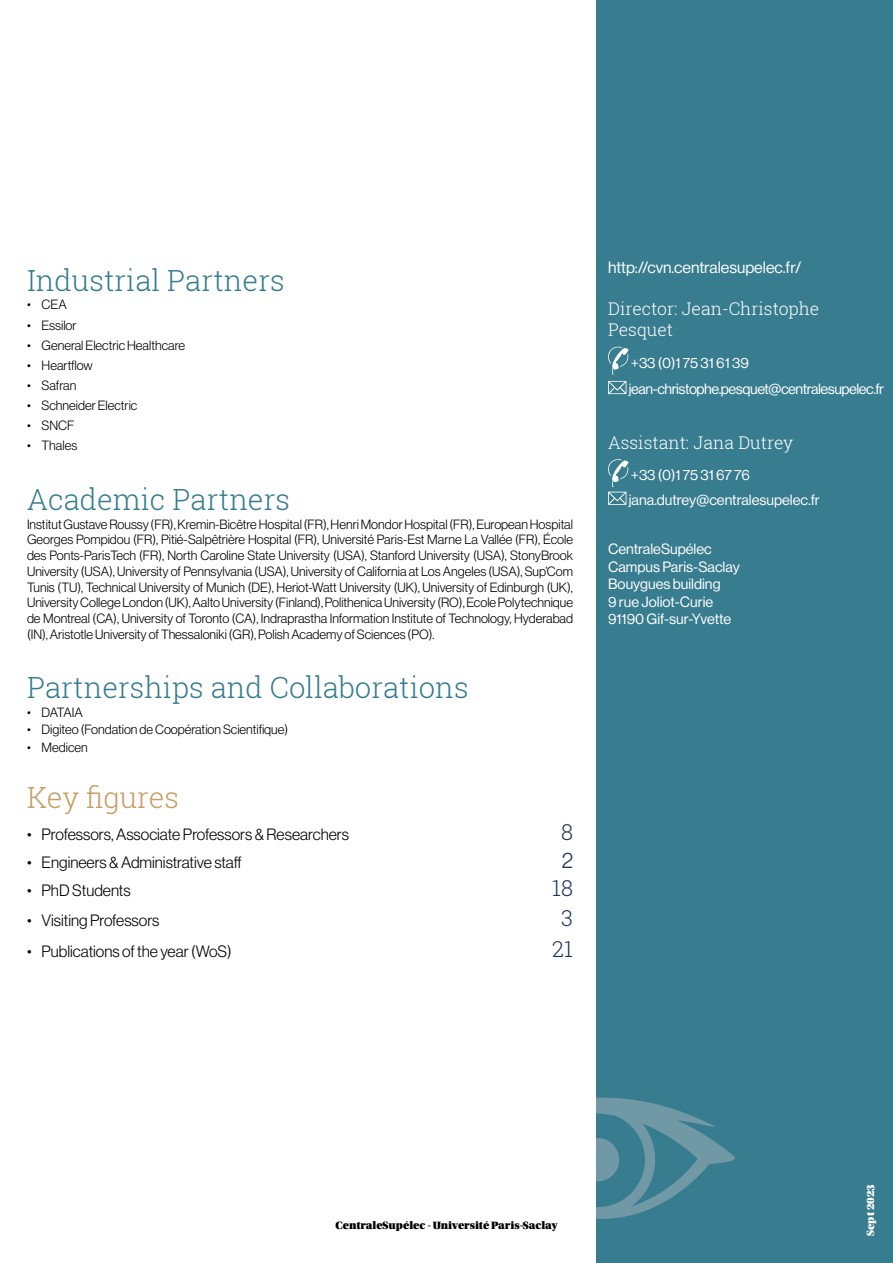
<style>
.page{position:relative;width:893px;height:1263px;background:#fff}
.page>*{position:absolute;margin:0;border:0;box-sizing:border-box;transform-origin:0 0}
.t1{font:300 29.25px "Roboto Slab";color:#377c8f}
.t2{font:300 29.25px "Roboto Slab";letter-spacing:-.005em;color:#c59f65}
.t3{font:300 21.9px "Roboto Slab";color:#1d3459}
.t4{font:21.9px "N Haas Grotesk DS Pro 45 Lt";color:#1d3459}
.t5{font:300 17.55px/21px "Roboto Slab";color:#fff}
.t6{font:16.05px "N Haas Grotesk DS Pro 45 Lt";color:#000}
.t7{font:16.05px "N Haas Grotesk DS Pro 55 Rg";color:#fff}
.t8{font:14.55px/17.5px "N Haas Grotesk DS Pro 55 Rg";color:#fff}
.t9{font:14.55px/26.5px "N Haas Grotesk DS Pro 55 Rg";letter-spacing:-.03em;color:#fff}
.t10{font:13.2px/15.8px "N Haas Grotesk DS Pro 45 Lt";color:#000;text-align:justify}
.t11{font:11.25px "Utopia Std Black Headline";color:#000}
.t12{font:11.25px "Utopia Std Black Headline";color:#fff}
</style>
<div class="page">
<div style="left:595px;top:0;width:298px;height:1263px;background:#377c8f"></div>
<svg style="left:595px;top:1097px;width:140px;height:123px"></svg>
<div style="left:576px;top:1138px;width:43px;height:43px;background:#7199a5;border-radius:50%"></div>
<div style="left:0;top:0;width:595px;height:1263px;background:#fff"></div>
<svg style="left:608px;top:347px;width:20px;height:28px"></svg>
<svg style="left:608px;top:381px;width:18px;height:13px"></svg>
<svg style="left:608px;top:459px;width:20px;height:46px"></svg>
<h1 class="t1" style="left:27px;top:260px;width:259px">Industrial Partners</h1>
<p class="t10" style="left:27px;top:297px;width:41px">• CEA</p>
<p class="t10" style="left:27px;top:317px;width:51px">• Essilor</p>
<p class="t10" style="left:27px;top:337px;width:160px">• General Electric Healthcare</p>
<p class="t10" style="left:27px;top:357px;width:67px">• Heartflow</p>
<p class="t10" style="left:27px;top:377px;width:51px">• Safran</p>
<p class="t10" style="left:27px;top:398px;width:112px">• Schneider Electric</p>
<p class="t10" style="left:27px;top:418px;width:49px">• SNCF</p>
<p class="t10" style="left:27px;top:438px;width:52px">• Thales</p>
<h1 class="t1" style="left:27px;top:479px;width:264px">Academic Partners</h1>
<p class="t10" style="left:27px;top:516px;width:548px">Institut Gustave Roussy (FR), Kremin-Bicêtre Hospital (FR), Henri Mondor Hospital (FR), European Hospital Georges Pompidou (FR), Pitié-Salpêtrière Hospital (FR), Université Paris-Est Marne La Vallée (FR), École des Ponts-ParisTech (FR), North Caroline State University (USA), Stanford University (USA), StonyBrook University (USA), University of Pennsylvania (USA), University of California at Los Angeles (USA), Sup’Com Tunis (TU), Technical University of Munich (DE), Heriot-Watt University (UK), University of Edinburgh (UK), University College London (UK), Aalto University (Finland), Polithenica University (RO), Ecole Polytechnique de Montreal (CA), University of Toronto (CA), Indraprastha Information Institute of Technology, Hyderabad (IN), Aristotle University of Thessaloniki (GR), Polish Academy of Sciences (PO).</p>
<h1 class="t1" style="left:27px;top:668px;width:443px">Partnerships and Collaborations</h1>
<p class="t10" style="left:27px;top:705px;width:57px">• DATAIA</p>
<p class="t10" style="left:27px;top:722px;width:263px">• Digiteo (Fondation de Coopération Scientifique)</p>
<p class="t10" style="left:27px;top:739px;width:62px">• Medicen</p>
<h1 class="t2" style="left:27px;top:777px;width:154px">Key figures</h1>
<p class="t6" style="left:27px;top:825px;width:324px">• Professors, Associate Professors &amp; Researchers</p>
<h2 class="t3" style="left:561px;top:817px;width:14px">8</h2>
<p class="t6" style="left:27px;top:853px;width:216px">• Engineers &amp; Administrative staff</p>
<h2 class="t4" style="left:562px;top:848px;width:13px">2</h2>
<p class="t6" style="left:27px;top:881px;width:105px">• PhD Students</p>
<h2 class="t3" style="left:552px;top:873px;width:22px">18</h2>
<p class="t6" style="left:27px;top:912px;width:134px">• Visiting Professors</p>
<h2 class="t3" style="left:561px;top:903px;width:13px">3</h2>
<p class="t6" style="left:27px;top:942px;width:206px">• Publications of the year (WoS)</p>
<h2 class="t3" style="left:552px;top:934px;width:22px">21</h2>
<p class="t7" style="left:608px;top:258px;width:195px">http://cvn.centralesupelec.fr/</p>
<h3 class="t5" style="left:608px;top:298px;width:213px">Director: Jean-Christophe<br>Pesquet</h3>
<p class="t9" style="left:629px;top:349px;width:257px">+33 (0)1 75 31 61 39 jean-christophe.pesquet@centralesupelec.fr</p>
<h3 class="t5" style="left:608px;top:432px;width:187px">Assistant: Jana Dutrey</h3>
<p class="t8" style="left:629px;top:463px;width:193px;line-height:24.8px">+33 (0)1 75 31 67 76 jana.dutrey@centralesupelec.fr</p>
<p class="t8" style="left:608px;top:541px;width:133px">CentraleSupélec<br>Campus Paris-Saclay<br>Bouygues building<br>9 rue Joliot-Curie<br>91190 Gif-sur-Yvette</p>
<p class="t11" style="left:336px;top:1219px;width:223px">CentraleSupélec - Université Paris-Saclay</p>
<p class="t12" style="left:865px;top:1236px;width:53px;rotate:-90deg">Sept 2023</p>
</div>
